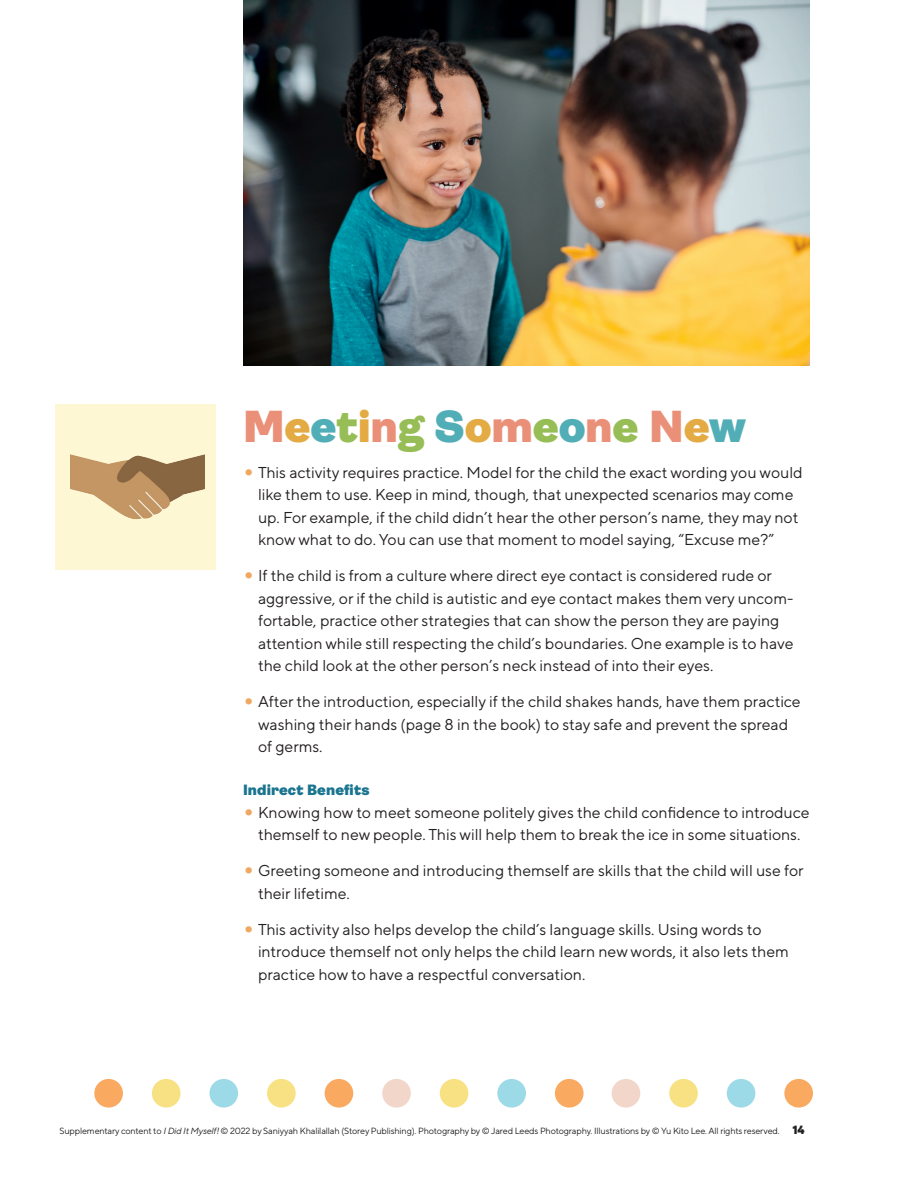
<style>
.page{position:relative;width:918px;height:1188px;background:#fff}
.page>*{position:absolute;margin:0;border:0;box-sizing:border-box;transform-origin:0 0}
.body_ah{font:900 45px "Ambit";letter-spacing:-.005em;color:#ea9078}
.t1{font:15.75px/22.5px "TT Norms Pro";color:#231f20}
.body_list_title{font:900 15px "Ambit";letter-spacing:.005em;color:#19748f}
.t2{font:9px "TT Norms Pro";letter-spacing:-.015em;color:#231f20}
.s1{color:#e4aa43}
.s2{color:#51aeb7}
.s3{color:#97be56}
.s4{font-weight:900;font-size:21px;color:#f0a761}
.s5{font-style:italic}
.s6{font-family:"Ambit";font-weight:900;font-size:12px}
</style>
<div class="page">
<div style="left:94px;top:1079px;width:29px;height:29px;background:#f9a960;border-radius:50%"></div>
<div style="left:152px;top:1079px;width:29px;height:29px;background:#f8e183;border-radius:50%"></div>
<div style="left:209px;top:1079px;width:29px;height:29px;background:#9cdae8;border-radius:50%"></div>
<div style="left:267px;top:1079px;width:29px;height:29px;background:#f8e183;border-radius:50%"></div>
<div style="left:325px;top:1079px;width:28px;height:29px;background:#f9a960;border-radius:50%"></div>
<div style="left:382px;top:1079px;width:29px;height:29px;background:#f2d6ca;border-radius:50%"></div>
<div style="left:440px;top:1079px;width:28px;height:29px;background:#f8e183;border-radius:50%"></div>
<div style="left:497px;top:1079px;width:29px;height:29px;background:#9cdae8;border-radius:50%"></div>
<div style="left:555px;top:1079px;width:29px;height:29px;background:#f9a960;border-radius:50%"></div>
<div style="left:612px;top:1079px;width:28px;height:29px;background:#f2d6ca;border-radius:50%"></div>
<div style="left:669px;top:1079px;width:29px;height:29px;background:#f8e183;border-radius:50%"></div>
<div style="left:727px;top:1079px;width:28px;height:29px;background:#9cdae8;border-radius:50%"></div>
<div style="left:784px;top:1079px;width:29px;height:29px;background:#f9a960;border-radius:50%"></div>
<div style="left:56px;top:404px;width:160px;height:165px;background:#fef7d4"></div>
<img style="left:70px;top:454px;width:134px;height:65px">
<img style="left:243px;top:0;width:567px;height:365px">
<p class="body_ah" style="left:243px;top:401px;width:505px">M<span class="s1">e</span><span class="s2">e</span><span class="s3">t</span><span class="s1">i</span>n<span class="s3">g</span> <span class="s2">S</span><span class="s1">o</span>m<span class="s3">e</span><span class="s2">o</span>n<span class="s3">e</span> N<span class="s1">e</span><span class="s2">w</span></p>
<p class="t1" style="left:258px;top:460px;width:546px;text-indent:-15px"><span class="s4">•</span> This activity requires practice. Model for the child the exact wording you would like them to use. Keep in mind, though, that unexpected scenarios may come up. For example, if the child didn’t hear the other person’s name, they may not know what to do. You can use that moment to model saying, “Excuse me?”</p>
<p class="t1" style="left:258px;top:564px;width:537px;text-indent:-15px"><span class="s4">•</span> If the child is from a culture where direct eye contact is considered rude or aggressive, or if the child is autistic and eye contact makes them very uncom&shy;fortable, practice other strategies that can show the person they are paying attention while still respecting the child’s boundaries. One example is to have the child look at the other person’s neck instead of into their eyes.</p>
<p class="t1" style="left:258px;top:690px;width:544px;text-indent:-15px"><span class="s4">•</span> After the introduction, especially if the child shakes hands, have them practice washing their hands (page 8 in the book) to stay safe and prevent the spread of germs.</p>
<p class="body_list_title" style="left:243px;top:782px;width:128px">Indirect Benefits</p>
<p class="t1" style="left:243px;top:800px;width:568px;text-align:center"><span class="s4">•</span> Knowing how to meet someone politely gives the child confidence to introduce themself to new people. This will help them to break the ice in some situations.</p>
<p class="t1" style="left:258px;top:858px;width:547px;text-indent:-15px"><span class="s4">•</span> Greeting someone and introducing themself are skills that the child will use for their lifetime.</p>
<p class="t1" style="left:258px;top:917px;width:532px;text-indent:-15px"><span class="s4">•</span> This activity also helps develop the child’s language skills. Using words to introduce themself not only helps the child learn new words, it also lets them practice how to have a respectful conversation.</p>
<p class="t2" style="left:60px;top:1124px;width:747px">Supplementary content to <span class="s5">I Did It Myself!</span> © 2022 by Saniyyah Khalilallah (Storey Publishing). Photography by © Jared Leeds Photography. Illustrations by © Yu Kito Lee. All rights reserved. <span class="s6">14</span></p>
</div>
